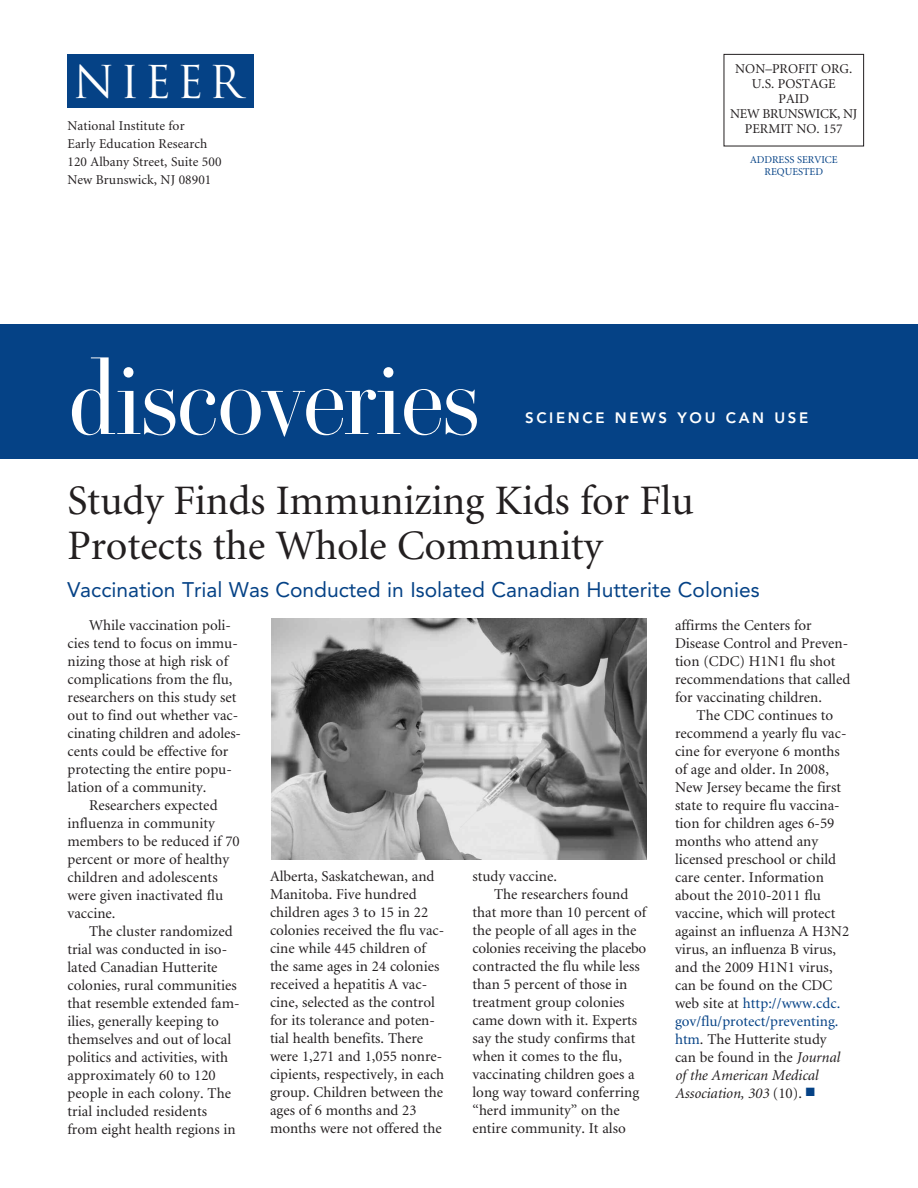
<style>
.page{position:relative;width:918px;height:1188px;background:#fff}
.page>*{position:absolute;margin:0;border:0;box-sizing:border-box;transform-origin:0 0}
.t1{font:120px "Didot Display Regular Tdi";letter-spacing:-.02em;color:#fff}
.t2{font:44.1px "Trajan";letter-spacing:.115em;color:#fff}
.t3{font:42px/45px "Minion";letter-spacing:-.005em;color:#231f20}
.t4{font:21px "Avenir";color:#054286}
.t5{font:15px/18px "Minion";color:#231f20}
.t6{font:800 15px "Avenir";letter-spacing:.175em;color:#fff}
.t7{font:13.5px/15px "Minion";letter-spacing:.005em;color:#231f20;text-align:center}
.t8{font:10.5px/12.6px "Minion";color:#054286;text-align:center}
.s1{color:#054286}
.s2{font-style:italic}
</style>
<div class="page">
<div style="left:724px;top:54px;width:140px;height:92px;border:1px solid #231f20"></div>
<div style="left:67px;top:54px;width:187px;height:53px;background:#054286"></div>
<div style="left:0;top:324px;width:918px;height:135px;background:#054286"></div>
<img style="left:272px;top:619px;width:374px;height:240px">
<h2 class="t2" style="left:73px;top:57px;width:170px">NIEER</h2>
<p class="t7" style="left:67px;top:118px;width:156px;line-height:18px;text-align:left">National Institute for<br>Early Education Research<br>120 Albany Street, Suite 500<br>New Brunswick, NJ 08901</p>
<p class="t7" style="left:730px;top:63px;width:129px">NON–PROFIT ORG.<br>U.S. POSTAGE<br>PAID<br>NEW BRUNSWICK, NJ<br>PERMIT NO. 157</p>
<p class="t8" style="left:750px;top:154px;width:89px">ADDRESS SERVICE<br>REQUESTED</p>
<h1 class="t1" style="left:68px;top:322px;width:414px">discoveries</h1>
<p class="t6" style="left:525px;top:412px;width:285px">SCIENCE NEWS YOU CAN USE</p>
<h3 class="t3" style="left:68px;top:481px;width:628px">Study Finds Immunizing Kids for Flu<br>Protects the Whole Community</h3>
<h3 class="t4" style="left:68px;top:581px;width:694px">Vaccination Trial Was Conducted in Isolated Canadian Hutterite Colonies</h3>
<p class="t5" style="left:89px;top:617px;width:143px">While vaccination poli-</p>
<p class="t5" style="left:68px;top:635px;width:172px">cies tend to focus on immu-</p>
<p class="t5" style="left:68px;top:653px;width:162px">nizing those at high risk of</p>
<p class="t5" style="left:68px;top:671px;width:166px">complications from the flu,</p>
<p class="t5" style="left:68px;top:689px;width:170px">researchers on this study set</p>
<p class="t5" style="left:68px;top:707px;width:172px">out to find out whether vac-</p>
<p class="t5" style="left:68px;top:725px;width:175px">cinating children and adoles-</p>
<p class="t5" style="left:68px;top:743px;width:162px">cents could be effective for</p>
<p class="t5" style="left:68px;top:761px;width:166px">protecting the entire popu-</p>
<p class="t5" style="left:68px;top:779px;width:140px">lation of a community.</p>
<p class="t5" style="left:89px;top:797px;width:130px">Researchers expected</p>
<p class="t5" style="left:68px;top:815px;width:149px">influenza in community</p>
<p class="t5" style="left:68px;top:833px;width:174px">members to be reduced if 70</p>
<p class="t5" style="left:68px;top:851px;width:163px">percent or more of healthy</p>
<p class="t5" style="left:68px;top:869px;width:152px">children and adolescents</p>
<p class="t5" style="left:68px;top:887px;width:157px">were given inactivated flu</p>
<p class="t5" style="left:68px;top:905px;width:49px">vaccine.</p>
<p class="t5" style="left:89px;top:923px;width:145px">The cluster randomized</p>
<p class="t5" style="left:68px;top:941px;width:161px">trial was conducted in iso-</p>
<p class="t5" style="left:68px;top:959px;width:152px">lated Canadian Hutterite</p>
<p class="t5" style="left:68px;top:977px;width:171px">colonies, rural communities</p>
<p class="t5" style="left:68px;top:995px;width:174px">that resemble extended fam-</p>
<p class="t5" style="left:68px;top:1013px;width:153px">ilies, generally keeping to</p>
<p class="t5" style="left:68px;top:1031px;width:165px">themselves and out of local</p>
<p class="t5" style="left:68px;top:1049px;width:162px">politics and activities, with</p>
<p class="t5" style="left:68px;top:1067px;width:150px">approximately 60 to 120</p>
<p class="t5" style="left:68px;top:1085px;width:165px">people in each colony. The</p>
<p class="t5" style="left:68px;top:1103px;width:141px">trial included residents</p>
<p class="t5" style="left:68px;top:1121px;width:170px">from eight health regions in</p>
<p class="t5" style="left:270px;top:869px;width:176px">Alberta, Saskatchewan, and<br>Manitoba. Five hundred children ages 3 to 15 in 22 colonies received the flu vac&shy;cine while 445 children of the same ages in 24 colonies received a hepatitis A vac&shy;cine, selected as the control for its tolerance and poten&shy;tial health benefits. There were 1,271 and 1,055 nonre&shy;cipients, respectively, in each group. Children between the ages of 6 months and 23 months were not offered the</p>
<p class="t5" style="left:473px;top:869px;width:86px">study vaccine.</p>
<p class="t5" style="left:494px;top:887px;width:136px">The researchers found</p>
<p class="t5" style="left:473px;top:905px;width:175px">that more than 10 percent of</p>
<p class="t5" style="left:473px;top:923px;width:166px">the people of all ages in the</p>
<p class="t5" style="left:473px;top:941px;width:175px">colonies receiving the placebo</p>
<p class="t5" style="left:473px;top:959px;width:169px">contracted the flu while less</p>
<p class="t5" style="left:473px;top:977px;width:156px">than 5 percent of those in</p>
<p class="t5" style="left:473px;top:995px;width:154px">treatment group colonies</p>
<p class="t5" style="left:473px;top:1013px;width:166px">came down with it. Experts</p>
<p class="t5" style="left:473px;top:1031px;width:164px">say the study confirms that</p>
<p class="t5" style="left:473px;top:1049px;width:151px">when it comes to the flu,</p>
<p class="t5" style="left:473px;top:1067px;width:164px">vaccinating children goes a</p>
<p class="t5" style="left:473px;top:1085px;width:168px">long way toward conferring</p>
<p class="t5" style="left:473px;top:1103px;width:149px">“herd immunity” on the</p>
<p class="t5" style="left:473px;top:1121px;width:155px">entire community. It also</p>
<p class="t5" style="left:675px;top:617px;width:177px">affirms the Centers for<br>Disease Control and Preven&shy;tion (CDC) H1N1 flu shot recommendations that called for vaccinating children.</p>
<p class="t5" style="left:675px;top:707px;width:176px;text-indent:22px">The CDC continues to recommend a yearly flu vac&shy;cine for everyone 6 months of age and older. In 2008,<br>New Jersey became the first state to require flu vaccina&shy;tion for children ages 6-59 months who attend any licensed preschool or child care center. Information about the 2010-2011 flu vaccine, which will protect against an influenza A H3N2 virus, an influenza B virus, and the 2009 H1N1 virus, can be found on the CDC web site at <span class="s1">http://www.cdc. gov/flu/protect/preventing. htm</span>. The Hutterite study can be found in the <span class="s2">Journal of the American Medical<br>Association, 303</span> (10). <span class="s1">■</span></p>
</div>
